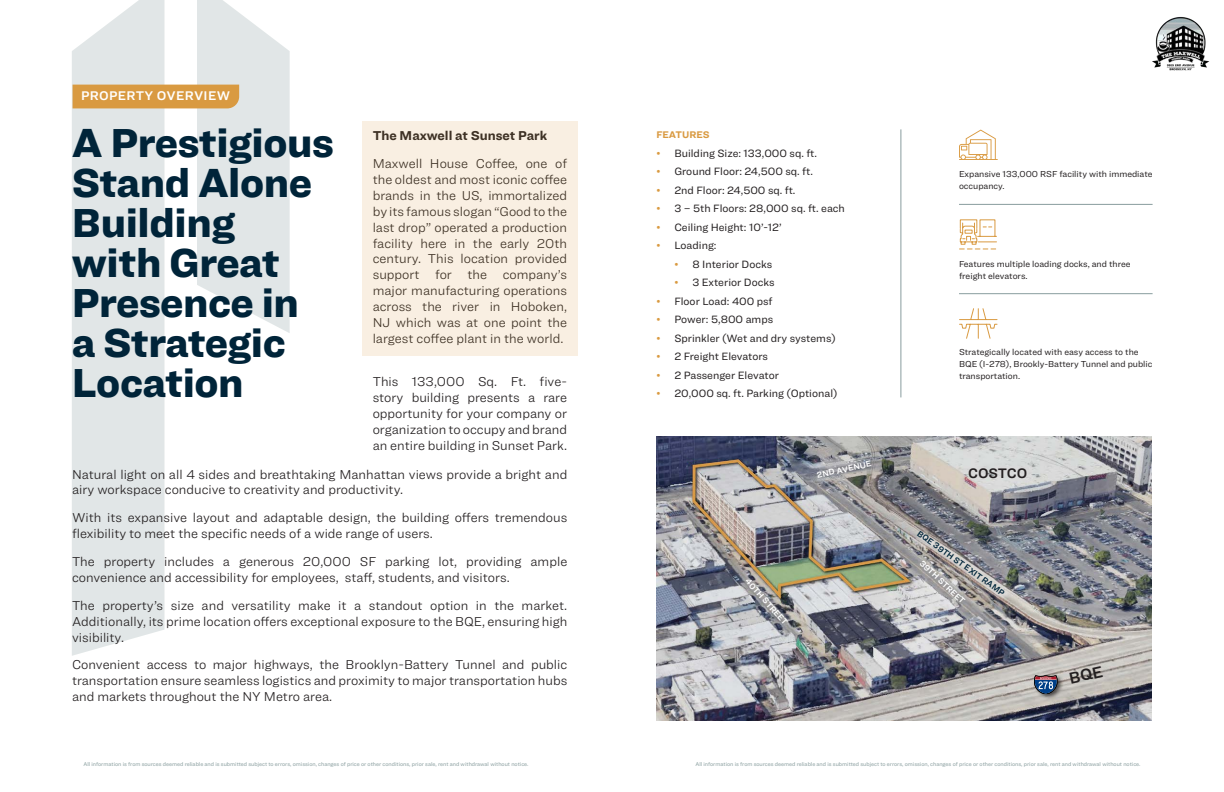
<style>
.page{position:relative;width:1224px;height:792px;background:#fff}
.page>*{position:absolute;margin:0;border:0;box-sizing:border-box;transform-origin:0 0}
.t1{font:900 42px/40px "Ringside";letter-spacing:-.01em;color:#002439}
.Features__Photo_Captions_8pt_Semibold_Pa{font:600 14.3px "Ringside";letter-spacing:-.005em;color:#231f20}
.t2{font:300 13.4px/15.9px "Ringside";color:#231f20;text-align:justify}
.t3{font:700 13.4px "Ringside";color:#231f20}
.t4{font:600 13px "Ringside";letter-spacing:.025em;color:#fff}
.t5{font:11px "Ringside";color:#231f20}
.t6{font:700 10px "Ringside";color:#d99a41}
.bullets{font:9px/12px "Ringside";color:#231f20}
.Features__Photo_Captions_8pt_Semibold_Pa-2{font:600 8.6px "Ringside";color:#fff}
.Features__Photo_Captions_8pt_Semibold_Pa-3{font:600 8.6px "Ringside";color:#002439}
.t7{font:5.6px "Ringside";color:#889d9e}
.s1{color:#d99a41}
</style>
<div class="page">
<div style="left:72px;top:50px;width:93px;height:606px;background:#e1e6e7"></div>
<svg style="left:73px;top:0;width:217px;height:333px"></svg>
<hr style="left:959px;top:204px;width:194px;height:1px;background:#889d9e">
<hr style="left:959px;top:293px;width:194px;height:1px;background:#889d9e">
<svg style="left:959px;top:130px;width:39px;height:30px"></svg>
<svg style="left:959px;top:219px;width:38px;height:31px"></svg>
<svg style="left:959px;top:308px;width:39px;height:31px"></svg>
<hr style="left:901px;top:129px;width:1px;height:268px;background:#889d9e">
<img style="left:1152px;top:17px;width:58px;height:54px">
<img style="left:657px;top:437px;width:495px;height:284px">
<div style="left:1033px;top:674px;width:31px;height:26px;background:#231f20;opacity:.75"></div>
<svg style="left:1034px;top:676px;width:23px;height:18px"></svg>
<svg style="left:916px;top:530px;width:95px;height:70px;background:#9b9a9b"></svg>
<div style="left:362px;top:122px;width:215px;height:234px;background:#f9efe2"></div>
<svg style="left:1070px;top:666px;width:33px;height:17px"></svg>
<p class="t4" style="left:81px;top:86px;width:151px">PROPERTY OVERVIEW</p>
<p class="t1" style="left:72px;top:122px;width:264px">A Prestigious<br>Stand Alone<br>Building with Great<br>Presence in<br>a Strategic<br>Location</p>
<p class="t3" style="left:373px;top:126px;width:176px">The Maxwell at Sunset Park</p>
<p class="t2" style="left:373px;top:155px;width:196px">Maxwell House Coffee, one of the oldest and most iconic coffee brands in the US, immortalized by its famous slogan “Good to the last drop” operated a production facility here in the early 20th century. This location provided support for the company’s major manufacturing operations across the river in Hoboken, NJ which was at one point the largest coffee plant in the world.</p>
<p class="t2" style="left:373px;top:374px;width:196px">This 133,000 Sq. Ft. five&shy;story building presents a rare opportunity for your company or organization to occupy and brand an entire building in Sunset Park.</p>
<p class="t2" style="left:72px;top:466px;width:497px">Natural light on all 4 sides and breathtaking Manhattan views provide a bright and airy workspace conducive to creativity and productivity.</p>
<p class="t2" style="left:72px;top:510px;width:497px">With its expansive layout and adaptable design, the building offers tremendous flexibility to meet the specific needs of a wide range of users.</p>
<p class="t2" style="left:72px;top:553px;width:497px">The property includes a generous 20,000 SF parking lot, providing ample convenience and accessibility for employees, staff, students, and visitors.</p>
<p class="t2" style="left:72px;top:597px;width:497px">The property’s size and versatility make it a standout option in the market.<br>Additionally, its prime location offers exceptional exposure to the BQE, ensuring high visibility.</p>
<p class="t2" style="left:72px;top:657px;width:497px">Convenient access to major highways, the Brooklyn-Battery Tunnel and public transportation ensure seamless logistics and proximity to major transportation hubs and markets throughout the NY Metro area.</p>
<p class="t7" style="left:83px;top:760px;width:447px">All information is from sources deemed reliable and is submitted subject to errors, omission, changes of price or other conditions, prior sale, rent and withdrawal without notice.</p>
<p class="t6" style="left:656px;top:127px;width:55px">FEATURES</p>
<p class="t5" style="left:656px;top:145px;width:162px"><span class="s1">•</span> Building Size: 133,000 sq. ft.</p>
<p class="t5" style="left:656px;top:164px;width:158px"><span class="s1">•</span> Ground Floor: 24,500 sq. ft.</p>
<p class="t5" style="left:656px;top:182px;width:141px"><span class="s1">•</span> 2nd Floor: 24,500 sq. ft.</p>
<p class="t5" style="left:656px;top:201px;width:190px"><span class="s1">•</span> 3 – 5th Floors: 28,000 sq. ft. each</p>
<p class="t5" style="left:656px;top:219px;width:127px"><span class="s1">•</span> Ceiling Height: 10’-12’</p>
<p class="t5" style="left:656px;top:238px;width:62px"><span class="s1">•</span> Loading:</p>
<p class="t5" style="left:674px;top:256px;width:99px"><span class="s1">•</span> 8 Interior Docks</p>
<p class="t5" style="left:674px;top:275px;width:102px"><span class="s1">•</span> 3 Exterior Docks</p>
<p class="t5" style="left:656px;top:293px;width:118px"><span class="s1">•</span> Floor Load: 400 psf</p>
<p class="t5" style="left:656px;top:312px;width:118px"><span class="s1">•</span> Power: 5,800 amps</p>
<p class="t5" style="left:656px;top:330px;width:181px"><span class="s1">•</span> Sprinkler (Wet and dry systems)</p>
<p class="t5" style="left:656px;top:349px;width:113px"><span class="s1">•</span> 2 Freight Elevators</p>
<p class="t5" style="left:656px;top:367px;width:124px"><span class="s1">•</span> 2 Passenger Elevator</p>
<p class="t5" style="left:656px;top:386px;width:183px"><span class="s1">•</span> 20,000 sq. ft. Parking (Optional)</p>
<p class="bullets" style="left:959px;top:168px;width:195px">Expansive 133,000 RSF facility with immediate occupancy.</p>
<p class="bullets" style="left:959px;top:258px;width:173px">Features multiple loading docks, and three freight elevators.</p>
<p class="bullets" style="left:959px;top:346px;width:195px">Strategically located with easy access to the<br>BQE (I-278), Brookly-Battery Tunnel and public transportation.</p>
<p class="Features__Photo_Captions_8pt_Semibold_Pa-2" style="left:752px;top:575px;width:61px;rotate:48deg">40TH STREET</p>
<p class="Features__Photo_Captions_8pt_Semibold_Pa-2" style="left:816px;top:469px;width:57px;rotate:-12deg">2ND AVENUE</p>
<p class="Features__Photo_Captions_8pt_Semibold_Pa" style="left:968px;top:462px;width:61px">COSTCO</p>
<p class="Features__Photo_Captions_8pt_Semibold_Pa-3" style="left:922px;top:527px;width:107px;rotate:36deg">BQE 39TH ST EXIT RAMP</p>
<p class="Features__Photo_Captions_8pt_Semibold_Pa-2" style="left:925px;top:557px;width:60px;rotate:43deg">39TH STREET</p>
<p class="t7" style="left:695px;top:760px;width:447px">All information is from sources deemed reliable and is submitted subject to errors, omission, changes of price or other conditions, prior sale, rent and withdrawal without notice.</p>
</div>
